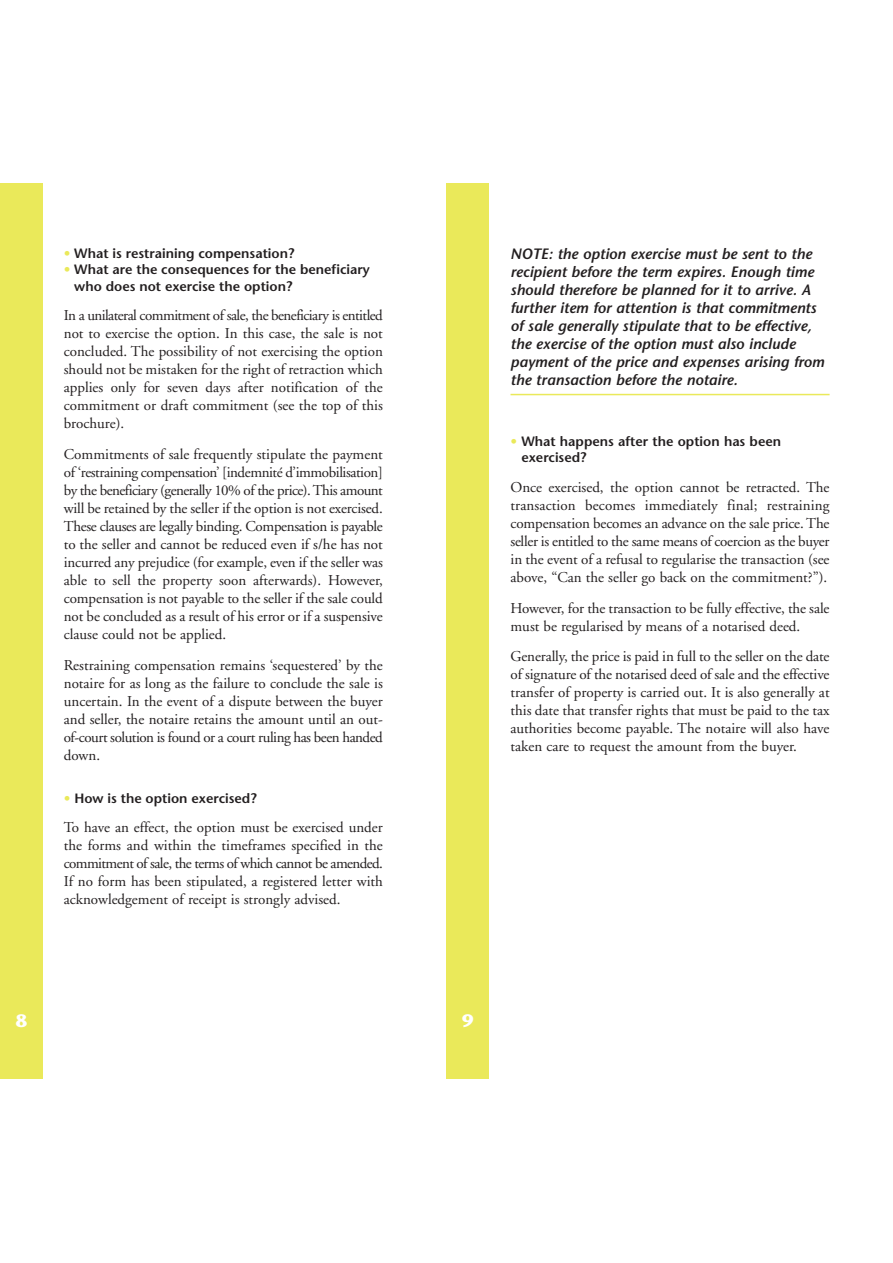
<style>
.page{position:relative;width:893px;height:1263px;background:#fff}
.page>*{position:absolute;margin:0;border:0;box-sizing:border-box;transform-origin:0 0}
.t1{font:700 18px "Stone Sans";color:#fff}
.t2{font:15px/18px "Adobe Garamond";color:#231f20;text-align:justify}
.t3{font:italic 600 15px/18px "Stone Sans";color:#231f20}
.t4{font:600 13.5px/16.2px "Stone Sans";color:#231f20}
.s1{color:#eae95a}
</style>
<div class="page">
<div style="left:446px;top:183px;width:43px;height:895px;background:#eae95a"></div>
<div style="left:0;top:183px;width:43px;height:895px;background:#eae95a"></div>
<hr style="left:510px;top:394px;width:319px;height:1px;background:#eae95a">
<p class="t4" style="left:64px;top:247px;width:232px"><span class="s1">•</span> What is restraining compensation?</p>
<p class="t4" style="left:74px;top:263px;width:297px;text-indent:-11px"><span class="s1">•</span> What are the consequences for the beneficiary who does not exercise the option?</p>
<p class="t2" style="left:64px;top:308px;width:320px">In a unilateral commitment of sale, the beneficiary is entitled not to exercise the option. In this case, the sale is not concluded. The possibility of not exercising the option should not be mistaken for the right of retraction which applies only for seven days after notification of the commitment or draft commitment (see the top of this brochure).</p>
<p class="t2" style="left:64px;top:447px;width:320px">Commitments of sale frequently stipulate the payment of ‘restraining compensation’ [indemnité d’immobilisation] by the beneficiary (generally 10% of the price). This amount will be retained by the seller if the option is not exercised.<br>These clauses are legally binding. Compensation is payable to the seller and cannot be reduced even if s/he has not incurred any prejudice (for example, even if the seller was able to sell the property soon afterwards). However, compensation is not payable to the seller if the sale could not be concluded as a result of his error or if a suspensive clause could not be applied.</p>
<p class="t2" style="left:64px;top:658px;width:320px">Restraining compensation remains ‘sequestered’ by the notaire for as long as the failure to conclude the sale is uncertain. In the event of a dispute between the buyer and seller, the notaire retains the amount until an out&shy;of-court solution is found or a court ruling has been handed down.</p>
<p class="t4" style="left:64px;top:791px;width:194px"><span class="s1">•</span> How is the option exercised?</p>
<p class="t2" style="left:64px;top:820px;width:321px">To have an effect, the option must be exercised under the forms and within the timeframes specified in the commitment of sale, the terms of which cannot be amended.<br>If no form has been stipulated, a registered letter with acknowledgement of receipt is strongly advised.</p>
<p class="t3" style="left:510px;top:247px;width:315px">NOTE: the option exercise must be sent to the recipient before the term expires. Enough time should therefore be planned for it to arrive. A further item for attention is that commitments of sale generally stipulate that to be effective, the exercise of the option must also include payment of the price and expenses arising from the transaction before the notaire.</p>
<p class="t4" style="left:521px;top:434px;width:261px;text-indent:-11px"><span class="s1">•</span> What happens after the option has been exercised?</p>
<p class="t2" style="left:510px;top:479px;width:320px">Once exercised, the option cannot be retracted. The transaction becomes immediately final; restraining compensation becomes an advance on the sale price. The seller is entitled to the same means of coercion as the buyer in the event of a refusal to regularise the transaction (see above, “Can the seller go back on the commitment?”).</p>
<p class="t2" style="left:510px;top:600px;width:320px">However, for the transaction to be fully effective, the sale must be regularised by means of a notarised deed.</p>
<p class="t2" style="left:510px;top:649px;width:320px">Generally, the price is paid in full to the seller on the date of signature of the notarised deed of sale and the effective transfer of property is carried out. It is also generally at this date that transfer rights that must be paid to the tax authorities become payable. The notaire will also have taken care to request the amount from the buyer.</p>
<p class="t1" style="left:16px;top:1014px;width:13px">8</p>
<p class="t1" style="left:462px;top:1014px;width:13px">9</p>
</div>
